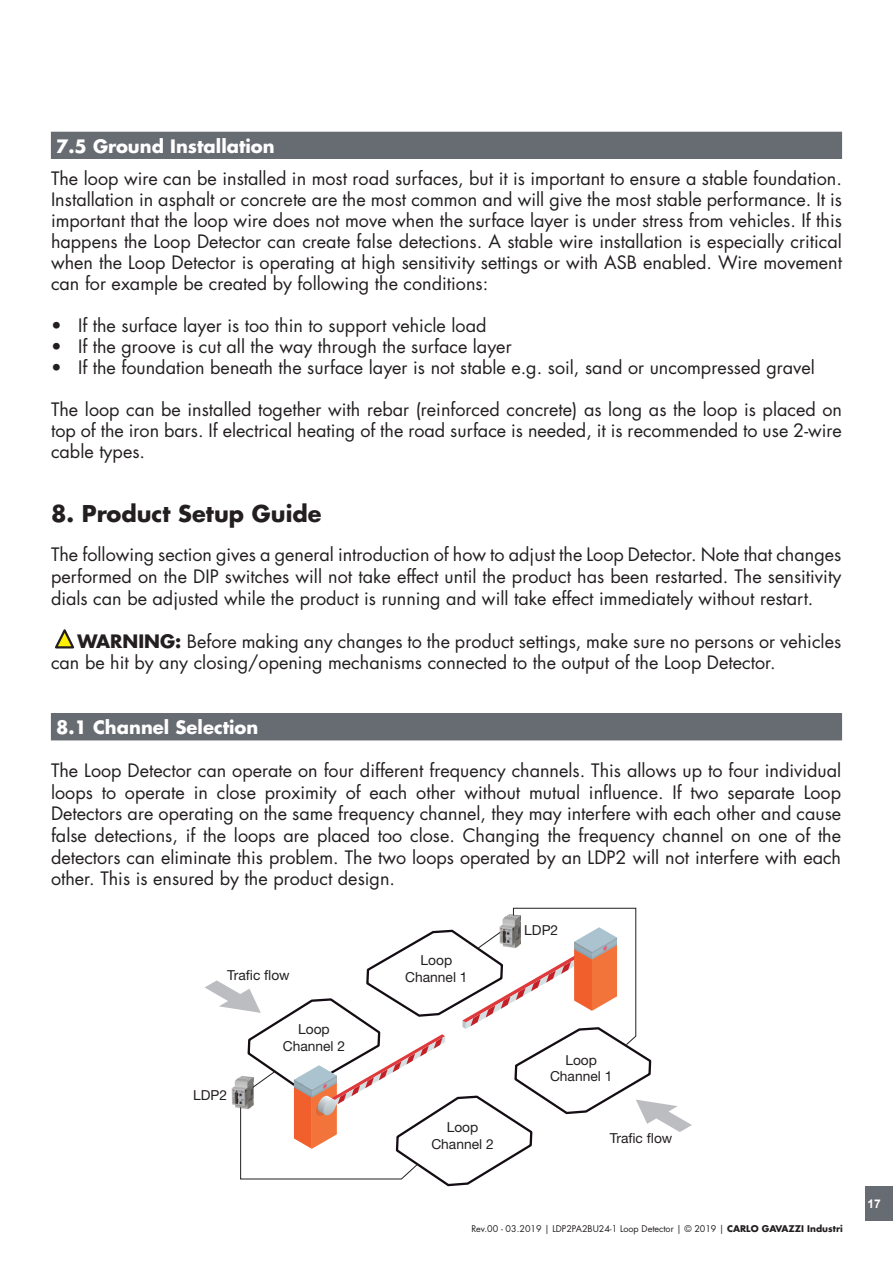
<style>
.page{position:relative;width:893px;height:1263px;background:#fff}
.page>*{position:absolute;margin:0;border:0;box-sizing:border-box;transform-origin:0 0}
.t1{font:700 22.5px "Futura Std";color:#231f20}
.Testo{font:18px/21.6px "Futura Std";color:#231f20;text-align:justify}
.t2{font:700 18px "Futura Std";color:#fff}
.t3{font:13.8px/16.5px "Helvetica Neue LT Std";color:#231f20;text-align:center}
.t4{font:700 12px "Arial";color:#fff}
.t5{font:9px "Futura Std";color:#231f20}
.s1{font-weight:700}
</style>
<div class="page">
<div style="left:865px;top:1186px;width:28px;height:34px;background:#676c72"></div>
<div style="left:51px;top:132px;width:791px;height:26px;background:#676c72"></div>
<div style="left:51px;top:132px;width:791px;height:27px;border:1px solid #676c72"></div>
<div style="left:51px;top:714px;width:791px;height:26px;background:#676c72"></div>
<div style="left:51px;top:713px;width:791px;height:27px;border:1px solid #676c72"></div>
<svg style="left:55px;top:629px;width:19px;height:19px"></svg>
<svg style="left:205px;top:907px;width:487px;height:280px"></svg>
<p class="t2" style="left:56px;top:134px;width:220px">7.5 Ground Installation</p>
<p class="Testo" style="left:51px;top:168px;width:792px;line-height:21px">The loop wire can be installed in most road surfaces, but it is important to ensure a stable foundation.<br>Installation in asphalt or concrete are the most common and will give the most stable performance. It is important that the loop wire does not move when the surface layer is under stress from vehicles. If this happens the Loop Detector can create false detections. A stable wire installation is especially critical when the Loop Detector is operating at high sensitivity settings or with ASB enabled. Wire movement can for example be created by following the conditions:</p>
<p class="Testo" style="left:51px;top:315px;width:437px">• If the surface layer is too thin to support vehicle load</p>
<p class="Testo" style="left:51px;top:336px;width:462px">• If the groove is cut all the way through the surface layer</p>
<p class="Testo" style="left:51px;top:357px;width:765px">• If the foundation beneath the surface layer is not stable e.g. soil, sand or uncompressed gravel</p>
<p class="Testo" style="left:51px;top:399px;width:792px;line-height:21px">The loop can be installed together with rebar (reinforced concrete) as long as the loop is placed on top of the iron bars. If electrical heating of the road surface is needed, it is recommended to use 2-wire cable types.</p>
<p class="t1" style="left:51px;top:499px;width:272px">8. Product Setup Guide</p>
<p class="Testo" style="left:51px;top:544px;width:792px">The following section gives a general introduction of how to adjust the Loop Detector. Note that changes performed on the DIP switches will not take effect until the product has been restarted. The sensitivity dials can be adjusted while the product is running and will take effect immediately without restart.</p>
<p class="Testo" style="left:51px;top:630px;width:792px;text-indent:27px"><span class="s1">WARNING:</span> Before making any changes to the product settings, make sure no persons or vehicles can be hit by any closing/opening mechanisms connected to the output of the Loop Detector.</p>
<p class="t2" style="left:56px;top:715px;width:204px">8.1 Channel Selection</p>
<p class="Testo" style="left:51px;top:760px;width:792px">The Loop Detector can operate on four different frequency channels. This allows up to four individual loops to operate in close proximity of each other without mutual influence. If two separate Loop Detectors are operating on the same frequency channel, they may interfere with each other and cause false detections, if the loops are placed too close. Changing the frequency channel on one of the detectors can eliminate this problem. The two loops operated by an LDP2 will not interfere with each other. This is ensured by the product design.</p>
<p class="t3" style="left:227px;top:967px;width:64px">Trafic flow</p>
<p class="t3" style="left:193px;top:1087px;width:35px">LDP2</p>
<p class="t3" style="left:283px;top:1021px;width:64px">Loop<br>Channel 2</p>
<p class="t3" style="left:405px;top:952px;width:64px">Loop<br>Channel 1</p>
<p class="t3" style="left:524px;top:922px;width:35px">LDP2</p>
<p class="t3" style="left:550px;top:1051px;width:64px">Loop<br>Channel 1</p>
<p class="t3" style="left:431px;top:1119px;width:64px">Loop<br>Channel 2</p>
<p class="t3" style="left:610px;top:1129px;width:64px">Trafic flow</p>
<p class="t5" style="left:471px;top:1223px;width:373px">Rev.00 - 03.2019 | LDP2PA2BU24-1 Loop Detector | © 2019 | <span class="s1">CARLO GAVAZZI Industri</span></p>
<p class="t4" style="left:867px;top:1195px;width:15px">17</p>
</div>
